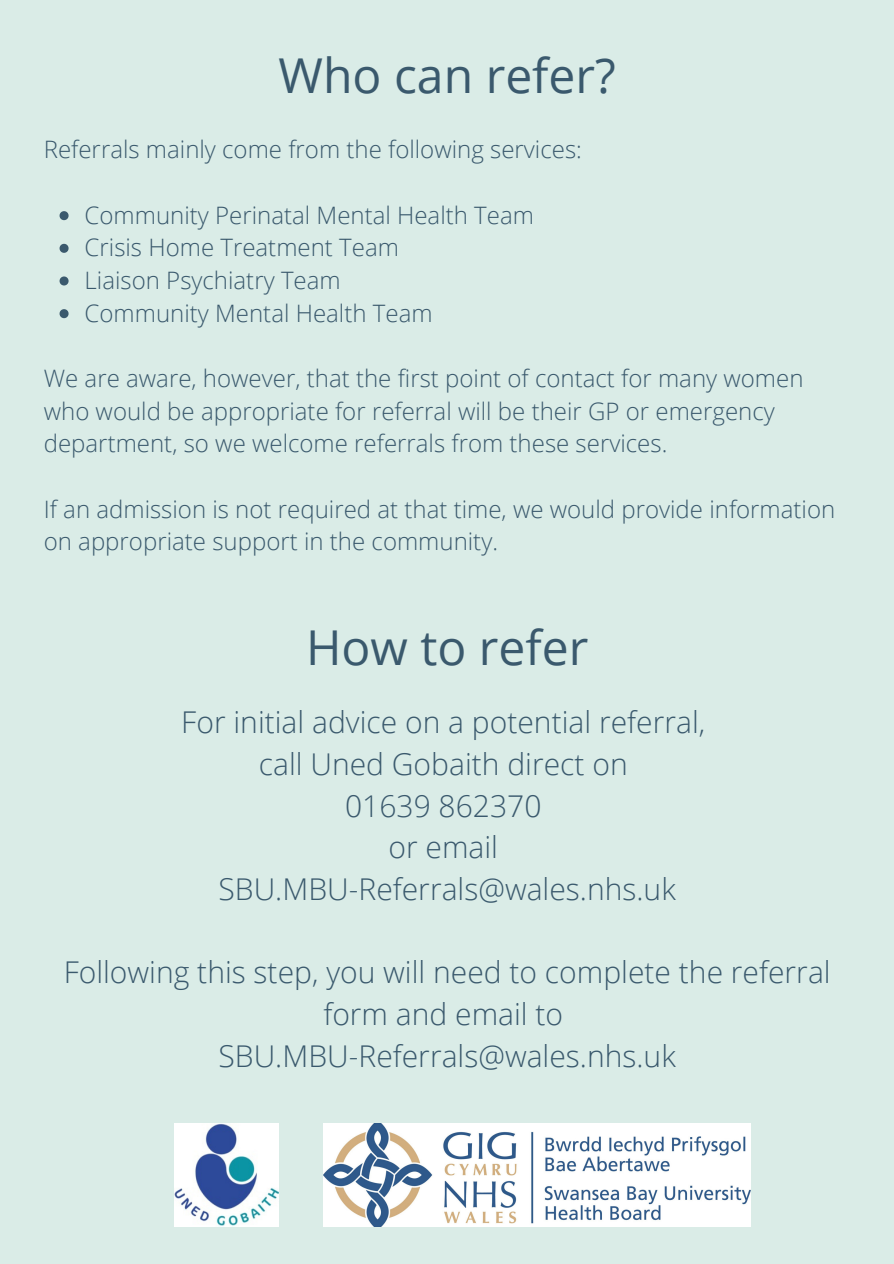
<style>
.page{position:relative;width:894px;height:1264px;background:#fff}
.page>*{position:absolute;margin:0;border:0;box-sizing:border-box;transform-origin:0 0}
.t1{font:48px "Open Sans";color:#3a596d}
.t2{font:300 30px/41.7px "Open Sans";color:#3a596d;text-align:center}
.t3{font:300 24px/32.7px "Open Sans";color:#3a596d}
</style>
<div class="page">
<div style="left:0;top:0;width:893px;height:1263px;background:#daece7"></div>
<img style="left:323px;top:1123px;width:427px;height:103px">
<img style="left:174px;top:1123px;width:104px;height:103px">
<svg style="left:60px;top:211px;width:9px;height:9px"></svg>
<svg style="left:60px;top:244px;width:9px;height:9px"></svg>
<svg style="left:60px;top:276px;width:9px;height:9px"></svg>
<svg style="left:60px;top:309px;width:9px;height:9px"></svg>
<p class="t1" style="left:278px;top:41px;width:338px">Who can refer?</p>
<p class="t3" style="left:44px;top:132px;width:539px">Referrals mainly come from the following services:</p>
<p class="t3" style="left:85px;top:198px;width:450px">Community Perinatal Mental Health Team</p>
<p class="t3" style="left:85px;top:230px;width:316px">Crisis Home Treatment Team</p>
<p class="t3" style="left:85px;top:263px;width:257px">Liaison Psychiatry Team</p>
<p class="t3" style="left:85px;top:296px;width:349px">Community Mental Health Team</p>
<p class="t3" style="left:44px;top:361px;width:761px">We are aware, however, that the first point of contact for many women who would be appropriate for referral will be their GP or emergency department, so we welcome referrals from these services.</p>
<p class="t3" style="left:44px;top:492px;width:792px">If an admission is not required at that time, we would provide information on appropriate support in the community.</p>
<p class="t1" style="left:306px;top:613px;width:284px">How to refer</p>
<p class="t2" style="left:181px;top:700px;width:525px">For initial advice on a potential referral,</p>
<p class="t2" style="left:259px;top:742px;width:370px">call Uned Gobaith direct on</p>
<p class="t2" style="left:345px;top:784px;width:198px">01639 862370</p>
<p class="t2" style="left:388px;top:825px;width:111px">or email</p>
<p class="t2" style="left:218px;top:867px;width:458px">SBU.MBU-Referrals@wales.nhs.uk</p>
<p class="t2" style="left:64px;top:950px;width:768px">Following this step, you will need to complete the referral form and email to</p>
<p class="t2" style="left:218px;top:1034px;width:458px">SBU.MBU-Referrals@wales.nhs.uk</p>
</div>
